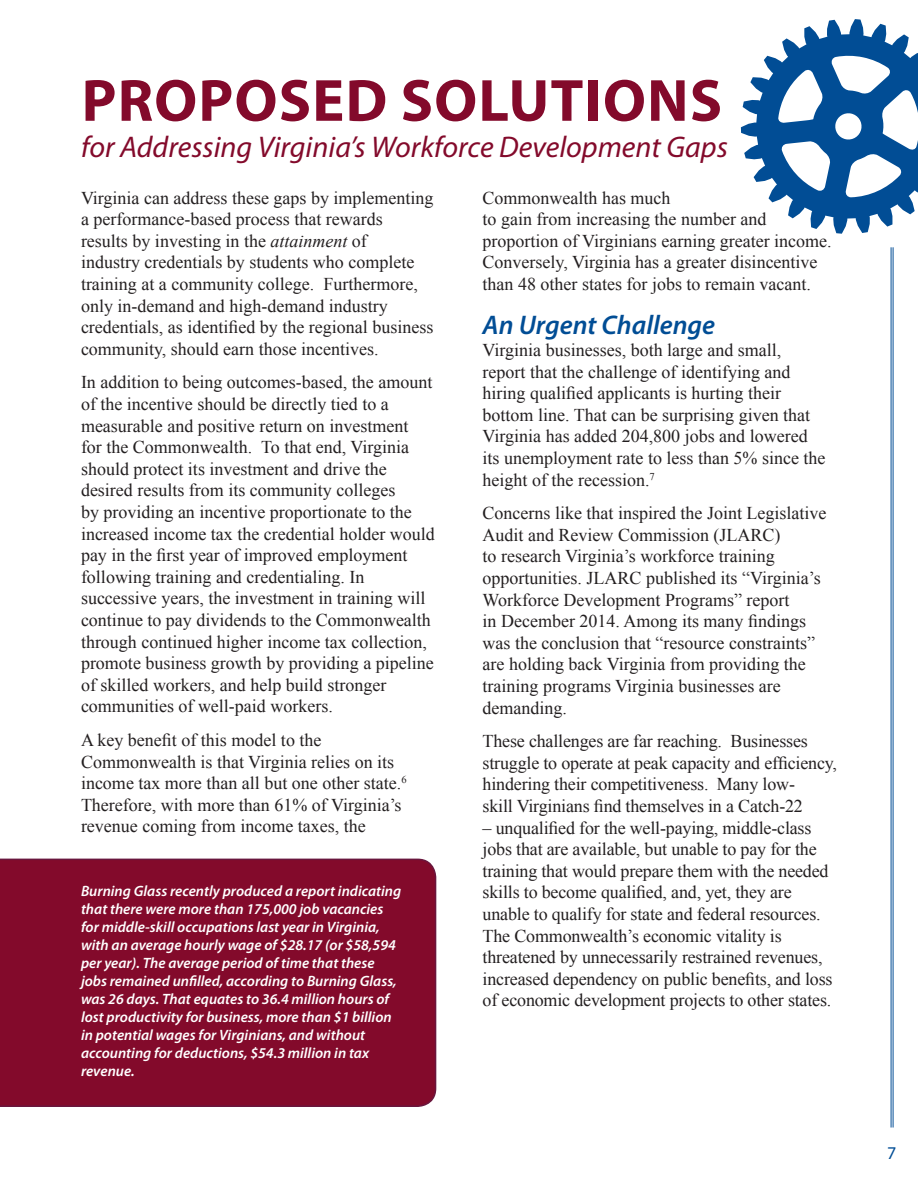
<style>
.page{position:relative;width:918px;height:1188px;background:#fff}
.page>*{position:absolute;margin:0;border:0;box-sizing:border-box;transform-origin:0 0}
.t1{font:700 60px "Myriad Pro";letter-spacing:.02em;color:#830a2b}
.t2{font:italic 30px "Myriad Pro";color:#830a2b}
.t3{font:italic 600 27px "Myriad Pro";color:#014d95}
.t4{font:18px/21.6px "Times New Roman";color:#231f20}
.t5{font:18px "Myriad Pro";color:#014d95}
.t6{font:italic 600 15px/18px "Myriad Pro";color:#fff}
.s1{font-style:italic}
</style>
<div class="page">
<div style="left:0;top:859px;width:436px;height:248px;background:#830a2b"></div>
<hr style="left:893px;top:247px;width:1px;height:881px;background:#014d95">
<hr style="left:891px;top:247px;width:1px;height:881px;background:#014d95">
<svg style="left:741px;top:19px;width:177px;height:215px"></svg>
<p class="t1" style="left:82px;top:61px;width:642px">PROPOSED SOLUTIONS</p>
<p class="t2" style="left:81px;top:128px;width:648px">for Addressing Virginia’s Workforce Development Gaps</p>
<p class="t4" style="left:81px;top:187px;width:354px">Virginia can address these gaps by implementing a performance-based process that rewards results by investing in the <span class="s1">attainment</span> of<br>industry credentials by students who complete training at a community college. Furthermore, only in-demand and high-demand industry credentials, as identified by the regional business community, should earn those incentives.</p>
<p class="t4" style="left:81px;top:371px;width:355px">In addition to being outcomes-based, the amount of the incentive should be directly tied to a measurable and positive return on investment<br>for the Commonwealth. To that end, Virginia should protect its investment and drive the desired results from its community colleges<br>by providing an incentive proportionate to the increased income tax the credential holder would pay in the first year of improved employment following training and credentialing. In successive years, the investment in training will continue to pay dividends to the Commonwealth through continued higher income tax collection, promote business growth by providing a pipeline of skilled workers, and help build stronger communities of well-paid workers.</p>
<p class="t4" style="left:81px;top:729px;width:327px">A key benefit of this model to the Commonwealth is that Virginia relies on its income tax more than all but one other state.<sup>6<br></sup>Therefore, with more than 61% of Virginia’s revenue coming from income taxes, the</p>
<p class="t6" style="left:81px;top:881px;width:322px">Burning Glass recently produced a report indicating that there were more than 175,000 job vacancies for middle-skill occupations last year in Virginia, with an average hourly wage of $28.17 (or $58,594 per year). The average period of time that these jobs remained unfilled, according to Burning Glass, was 26 days. That equates to 36.4 million hours of lost productivity for business, more than $1 billion in potential wages for Virginians, and without accounting for deductions, $54.3 million in tax revenue.</p>
<p class="t4" style="left:483px;top:187px;width:351px">Commonwealth has much<br>to gain from increasing the number and proportion of Virginians earning greater income.<br>Conversely, Virginia has a greater disincentive than 48 other states for jobs to remain vacant.</p>
<p class="t3" style="left:483px;top:308px;width:234px">An Urgent Challenge</p>
<p class="t4" style="left:483px;top:339px;width:344px">Virginia businesses, both large and small, report that the challenge of identifying and hiring qualified applicants is hurting their bottom line. That can be surprising given that Virginia has added 204,800 jobs and lowered its unemployment rate to less than 5% since the height of the recession.<sup>7</sup></p>
<p class="t4" style="left:483px;top:502px;width:345px">Concerns like that inspired the Joint Legislative Audit and Review Commission (JLARC)<br>to research Virginia’s workforce training opportunities. JLARC published its “Virginia’s Workforce Development Programs” report<br>in December 2014. Among its many findings was the conclusion that “resource constraints” are holding back Virginia from providing the training programs Virginia businesses are demanding.</p>
<p class="t4" style="left:483px;top:730px;width:356px">These challenges are far reaching. Businesses struggle to operate at peak capacity and efficiency, hindering their competitiveness. Many low-<br>skill Virginians find themselves in a Catch-22</p>
<p class="t4" style="left:483px;top:817px;width:351px">– unqualified for the well-paying, middle-class jobs that are available, but unable to pay for the training that would prepare them with the needed skills to become qualified, and, yet, they are unable to qualify for state and federal resources.<br>The Commonwealth’s economic vitality is threatened by unnecessarily restrained revenues, increased dependency on public benefits, and loss of economic development projects to other states.</p>
<p class="t5" style="left:887px;top:1142px;width:11px">7</p>
</div>
